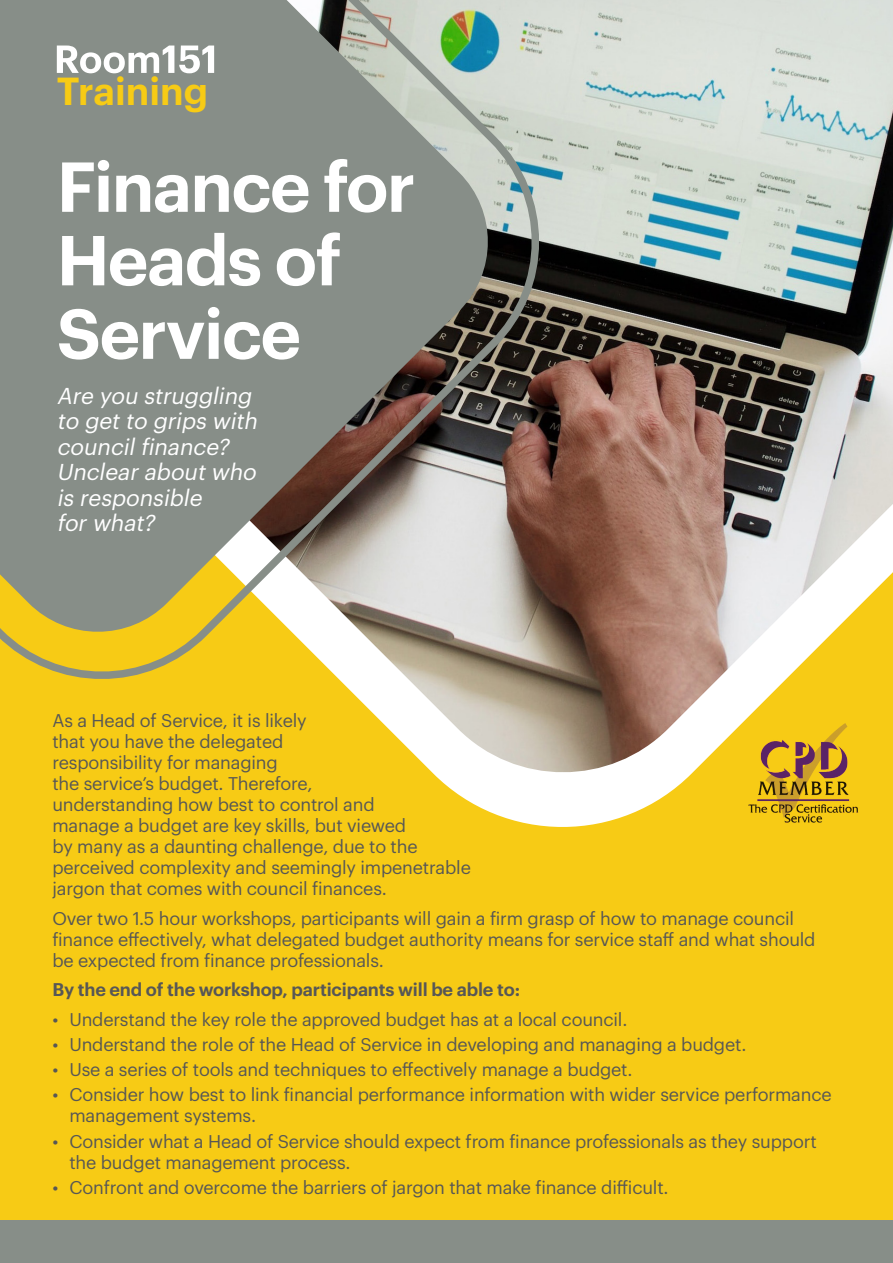
<style>
.page{position:relative;width:893px;height:1263px;background:#fff}
.page>*{position:absolute;margin:0;border:0;box-sizing:border-box;transform-origin:0 0}
.t1{font:600 69px/73.5px "Graphik";letter-spacing:-.02em;color:#fff}
.t2{font:600 38.25px "Graphik";color:#f7cb15}
.t3{font:italic 22.5px/25.5px "Graphik";color:#fff}
.t4{font:18px/21px "Graphik";letter-spacing:-.01em;color:#575756}
.t5{font:600 18px "Graphik";letter-spacing:-.01em;color:#575756}
</style>
<div class="page">
<div style="left:0;top:342px;width:893px;height:921px;background:#f7cb15"></div>
<svg style="left:448px;top:787px;width:229px;height:40px;fill:#fff"></svg>
<img style="left:360px;top:0;width:533px;height:787px">
<img style="left:746px;top:720px;width:113px;height:103px">
<svg style="left:0;top:0;width:560px;height:700px;background:#969582"></svg>
<svg style="left:57px;top:46px;width:157px;height:27px"></svg>
<div style="left:0;top:1220px;width:893px;height:43px;background:#878e88"></div>
<p class="t2" style="left:57px;top:62px;width:153px">Training</p>
<p class="t1" style="left:57px;top:144px;width:360px">Finance for<br>Heads of<br>Service</p>
<p class="t3" style="left:57px;top:381px;width:207px">Are you struggling to getto grips with councilfinance?<br>Unclearaboutwho is responsible forwhat?</p>
<p class="t4" style="left:52px;top:708px;width:420px">As a Head of Service, it is likely<br>that you have the delegated<br>responsibility for managing<br>the service’s budget. Therefore,<br>understanding how best to control and<br>manage a budget are key skills, but viewed<br>by many as a daunting challenge, due to the perceived complexity and seemingly impenetrable jargon that comes with council finances.</p>
<p class="t4" style="left:52px;top:906px;width:765px">Over two 1.5 hour workshops, participants will gain a firm grasp of how to manage council finance effectively, what delegated budget authority means for service staff and what should be expected from finance professionals.</p>
<p class="t5" style="left:52px;top:976px;width:469px">By the end of the workshop, participants will be able to:</p>
<p class="t4" style="left:52px;top:1007px;width:576px">• Understand the key role the approved budget has at a local council.</p>
<p class="t4" style="left:52px;top:1032px;width:695px">• Understand the role of the Head of Service in developing and managing a budget.</p>
<p class="t4" style="left:52px;top:1057px;width:582px">• Use a series of tools and techniques to effectively manage a budget.</p>
<p class="t4" style="left:69px;top:1083px;width:764px;text-indent:-17px">• Consider how best to link financial performance information with wider service performance management systems.</p>
<p class="t4" style="left:69px;top:1129px;width:749px;text-indent:-17px">• Consider what a Head of Service should expect from finance professionals as they support the budget management process.</p>
<p class="t4" style="left:52px;top:1175px;width:618px">• Confront and overcome the barriers of jargon that make finance difficult.</p>
</div>
